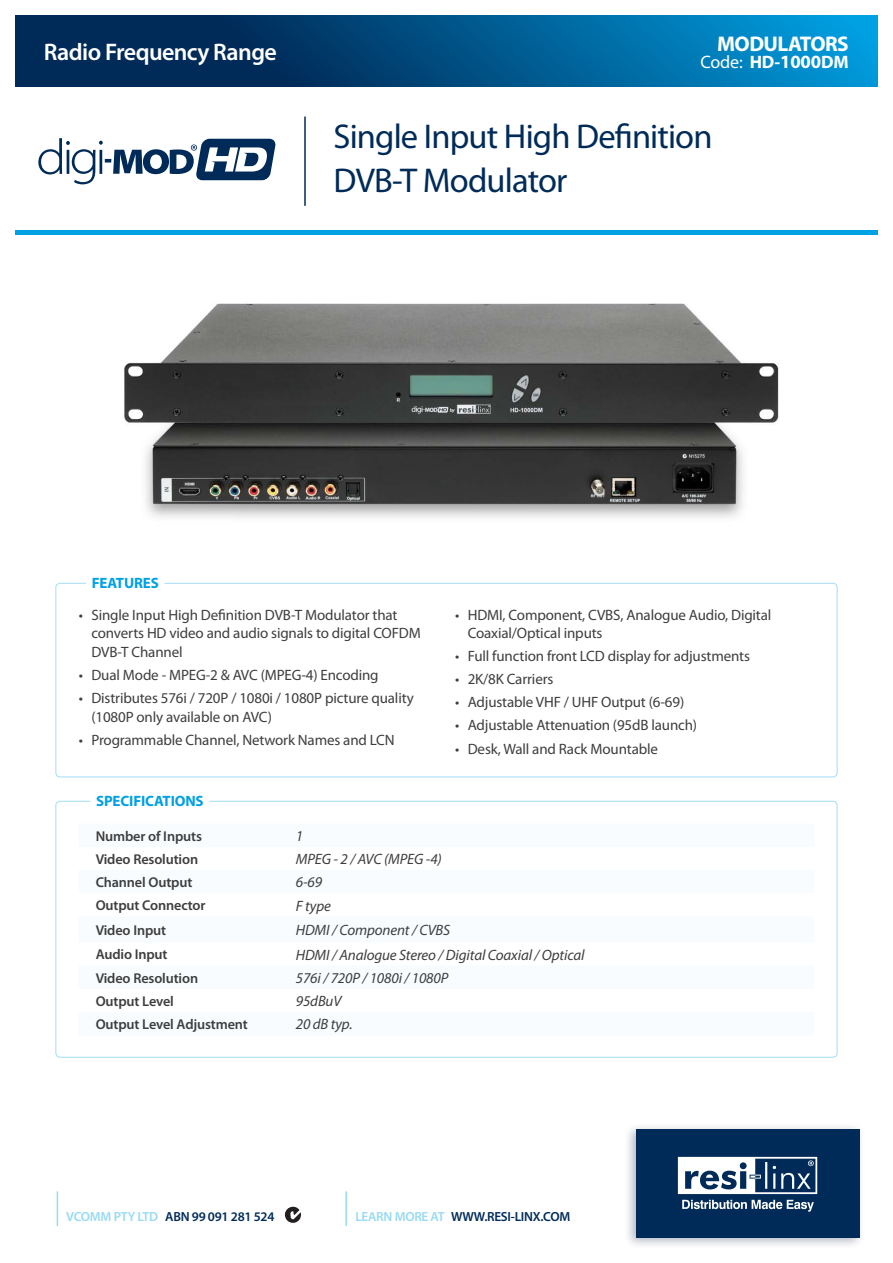
<style>
.page{position:relative;width:893px;height:1263px;background:#fff}
.page>*{position:absolute;margin:0;border:0;box-sizing:border-box;transform-origin:0 0}
.t1{font:34.5px "Myriad Pro";letter-spacing:-.025em;color:#002b58}
.t2{font:600 24px "Myriad Pro";letter-spacing:-.025em;color:#fff}
.t3{font:700 21.3px "Myriad Pro";letter-spacing:-.025em;color:#fff}
.t4{font:18px "Myriad Pro";color:#fff}
.t5{font:15px/18.8px "Myriad Pro";letter-spacing:-.01em;color:#3e3e3f}
.t6{font:italic 15px "Myriad Pro";letter-spacing:-.01em;color:#3e3e3f}
.t7{font:700 15px "Myriad Pro";letter-spacing:-.01em;color:#00a1e3}
.t8{font:600 14.25px "Myriad Pro";letter-spacing:-.01em;color:#3e3e3f}
.t9{font:600 13.2px "Myriad Pro";letter-spacing:-.02em;color:#002b58}
.s1{font-weight:700}
.s2{font-weight:700;font-size:18.75px}
.s3{color:#98daf4}
</style>
<div class="page">
<div style="left:55px;top:583px;width:783px;height:194px;border:1px solid #ade0f6;border-radius:4px"></div>
<svg style="left:79px;top:1035px;width:211px;height:1px"></svg>
<div style="left:86px;top:574px;width:78px;height:20px;background:#fff"></div>
<div style="left:6px;top:230px;width:884px;height:5px;background:#00a1e3"></div>
<svg style="left:38px;top:138px;width:238px;height:46px"></svg>
<svg style="left:16px;top:16px;width:861px;height:71px;background:#005489"></svg>
<img style="left:124px;top:303px;width:655px;height:215px">
<hr style="left:304px;top:117px;width:2px;height:89px;background:#002b58">
<hr style="left:57px;top:1191px;width:1px;height:35px;background:#98daf4">
<hr style="left:345px;top:1191px;width:2px;height:35px;background:#98daf4">
<div style="left:624px;top:1123px;width:242px;height:127px;background:#001433;opacity:.3"></div>
<div style="left:636px;top:1129px;width:223px;height:108px;background:#002b58"></div>
<svg style="left:678px;top:1157px;width:139px;height:54px"></svg>
<svg style="left:285px;top:1207px;width:16px;height:16px"></svg>
<p class="t2" style="left:44px;top:37px;width:234px">Radio Frequency Range</p>
<p class="t3" style="left:717px;top:29px;width:133px">MODULATORS</p>
<p class="t4" style="left:700px;top:51px;width:150px">Code: <span class="s1">HD-</span><span class="s2">1000</span><span class="s1">DM</span></p>
<p class="t1" style="left:334px;top:115px;width:380px">Single Input High Definition</p>
<p class="t1" style="left:334px;top:159px;width:235px">DVB-T Modulator</p>
<p class="t7" style="left:92px;top:573px;width:68px">FEATURES</p>
<p class="t5" style="left:91px;top:605px;width:331px;text-indent:-13px">• Single Input High Definition DVB-T Modulator that converts HD video and audio signals to digital COFDM<br>DVB-T Channel</p>
<p class="t5" style="left:79px;top:666px;width:302px">• Dual Mode - MPEG-2 &amp; AVC (MPEG-4) Encoding</p>
<p class="t5" style="left:91px;top:689px;width:324px;text-indent:-13px">• Distributes 576i / 720P / 1080i / 1080P picture quality (1080P only available on AVC)</p>
<p class="t5" style="left:79px;top:730px;width:317px">• Programmable Channel, Network Names and LCN</p>
<p class="t5" style="left:468px;top:605px;width:305px;text-indent:-13px">• HDMI, Component, CVBS, Analogue Audio, Digital<br>Coaxial/Optical inputs</p>
<p class="t5" style="left:455px;top:647px;width:296px">• Full function front LCD display for adjustments</p>
<p class="t5" style="left:455px;top:670px;width:100px">• 2K/8K Carriers</p>
<p class="t5" style="left:455px;top:693px;width:231px">• Adjustable VHF / UHF Output (6-69)</p>
<p class="t5" style="left:455px;top:716px;width:244px">• Adjustable Attenuation (95dB launch)</p>
<p class="t5" style="left:455px;top:739px;width:205px">• Desk, Wall and Rack Mountable</p>
<p class="t7" style="left:96px;top:791px;width:109px">SPECIFICATIONS</p>
<p class="t8" style="left:96px;top:827px;width:108px">Number of Inputs</p>
<p class="t6" style="left:296px;top:826px;width:9px">1</p>
<p class="t8" style="left:96px;top:850px;width:104px">Video Resolution</p>
<p class="t6" style="left:296px;top:850px;width:148px">MPEG - 2 / AVC (MPEG -4)</p>
<p class="t8" style="left:96px;top:873px;width:98px">Channel Output</p>
<p class="t6" style="left:296px;top:873px;width:28px">6-69</p>
<p class="t8" style="left:96px;top:896px;width:111px">Output Connector</p>
<p class="t6" style="left:296px;top:896px;width:37px">F type</p>
<p class="t8" style="left:96px;top:921px;width:72px">Video Input</p>
<p class="t6" style="left:296px;top:921px;width:156px">HDMI / Component / CVBS</p>
<p class="t8" style="left:96px;top:945px;width:73px">Audio Input</p>
<p class="t6" style="left:296px;top:945px;width:290px">HDMI / Analogue Stereo / Digital Coaxial / Optical</p>
<p class="t8" style="left:96px;top:969px;width:104px">Video Resolution</p>
<p class="t6" style="left:296px;top:968px;width:154px">576i / 720P / 1080i / 1080P</p>
<p class="t8" style="left:96px;top:992px;width:80px">Output Level</p>
<p class="t6" style="left:296px;top:992px;width:47px">95dBuV</p>
<p class="t8" style="left:96px;top:1015px;width:154px">Output Level Adjustment</p>
<p class="t6" style="left:296px;top:1015px;width:58px">20 dB typ.</p>
<p class="t9" style="left:66px;top:1208px;width:210px"><span class="s3">VCOMM PTY LTD</span> ABN 99 091 281 524</p>
<p class="t9" style="left:355px;top:1208px;width:216px"><span class="s3">LEARN MORE AT</span> WWW.RESI-LINX.COM</p>
</div>
